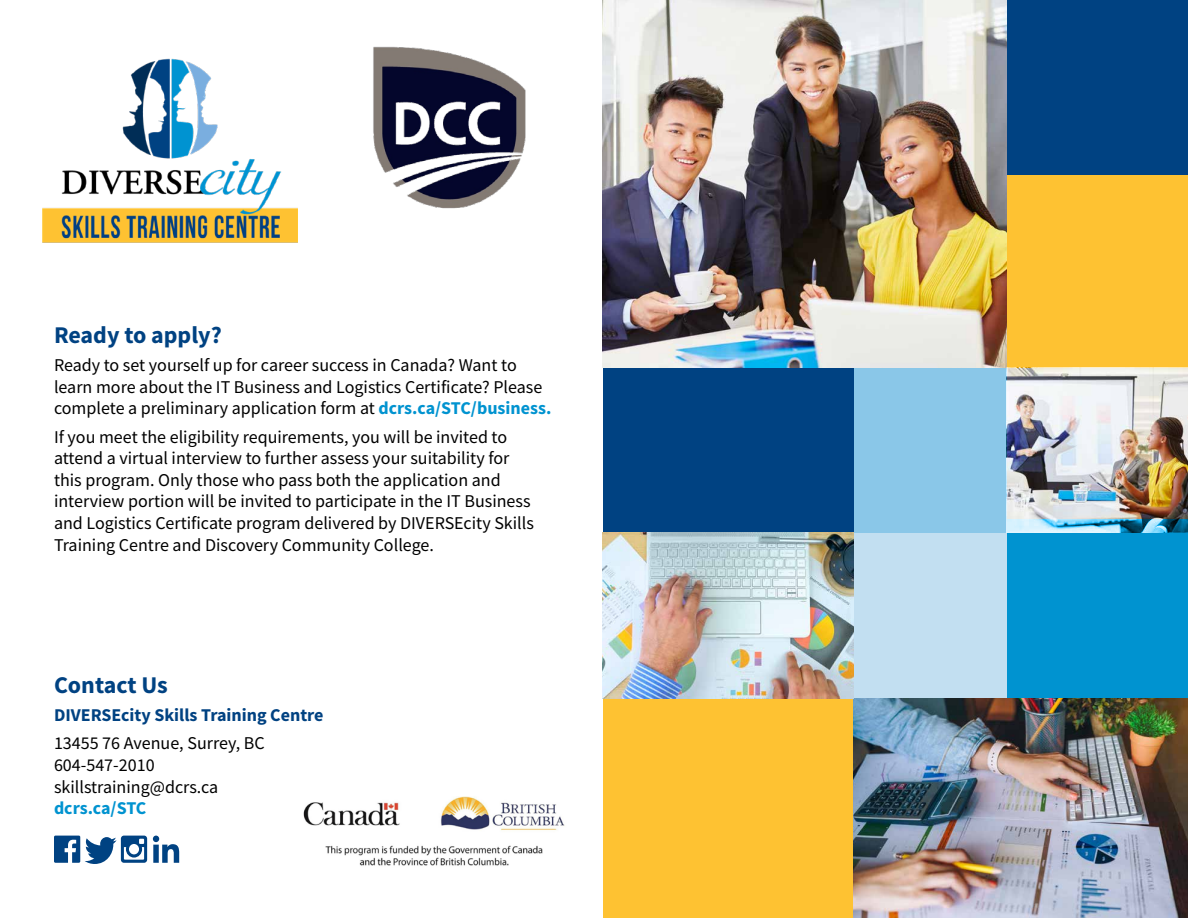
<style>
.page{position:relative;width:1188px;height:918px;background:#fff}
.page>*{position:absolute;margin:0;border:0;box-sizing:border-box;transform-origin:0 0}
.t1{font:700 24px "Source Sans Pro";color:#004282}
.t2{font:18px/21.6px "Source Sans Pro";color:#000}
.t3{font:700 18px "Source Sans Pro";color:#004282}
.t4{font:700 18px "Source Sans Pro";letter-spacing:-.01em;color:#0093d0}
.s1{font-weight:700;color:#0093d0}
</style>
<div class="page">
<div style="left:1007px;top:519px;width:181px;height:179px;background:#0093d0"></div>
<div style="left:1007px;top:0;width:181px;height:220px;background:#004282"></div>
<div style="left:853px;top:367px;width:154px;height:166px;background:#8ac7e8"></div>
<div style="left:853px;top:533px;width:154px;height:173px;background:#c2dff1"></div>
<div style="left:603px;top:698px;width:250px;height:220px;background:#fec232"></div>
<div style="left:1007px;top:175px;width:181px;height:192px;background:#fec232"></div>
<div style="left:603px;top:367px;width:250px;height:330px;background:#004282"></div>
<img style="left:42px;top:58px;width:256px;height:185px">
<img style="left:373px;top:46px;width:153px;height:163px">
<img style="left:603px;top:0;width:404px;height:367px">
<img style="left:853px;top:698px;width:335px;height:220px">
<img style="left:1007px;top:367px;width:181px;height:166px">
<img style="left:603px;top:533px;width:250px;height:165px">
<svg style="left:153px;top:836px;width:26px;height:27px"></svg>
<svg style="left:54px;top:836px;width:93px;height:28px"></svg>
<img style="left:303px;top:796px;width:262px;height:70px">
<h1 class="t1" style="left:54px;top:318px;width:169px">Ready to apply?</h1>
<p class="t2" style="left:54px;top:354px;width:499px">Ready to set yourself up for career success in Canada? Want to learn more about the IT Business and Logistics Certificate? Please complete a preliminary application form at <span class="s1">dcrs.ca/STC/business.</span></p>
<p class="t2" style="left:54px;top:426px;width:482px">If you meet the eligibility requirements, you will be invited to attend a virtual interview to further assess your suitability for this program. Only those who pass both the application and interview portion will be invited to participate in the IT Business and Logistics Certificate program delivered by DIVERSEcity Skills Training Centre and Discovery Community College.</p>
<h1 class="t1" style="left:54px;top:669px;width:115px">Contact Us</h1>
<p class="t3" style="left:54px;top:703px;width:271px">DIVERSEcity Skills Training Centre</p>
<p class="t2" style="left:54px;top:733px;width:212px">13455 76 Avenue, Surrey, BC<br>604-547-2010 skillstraining@dcrs.ca</p>
<p class="t4" style="left:54px;top:796px;width:94px">dcrs.ca/STC</p>
</div>
